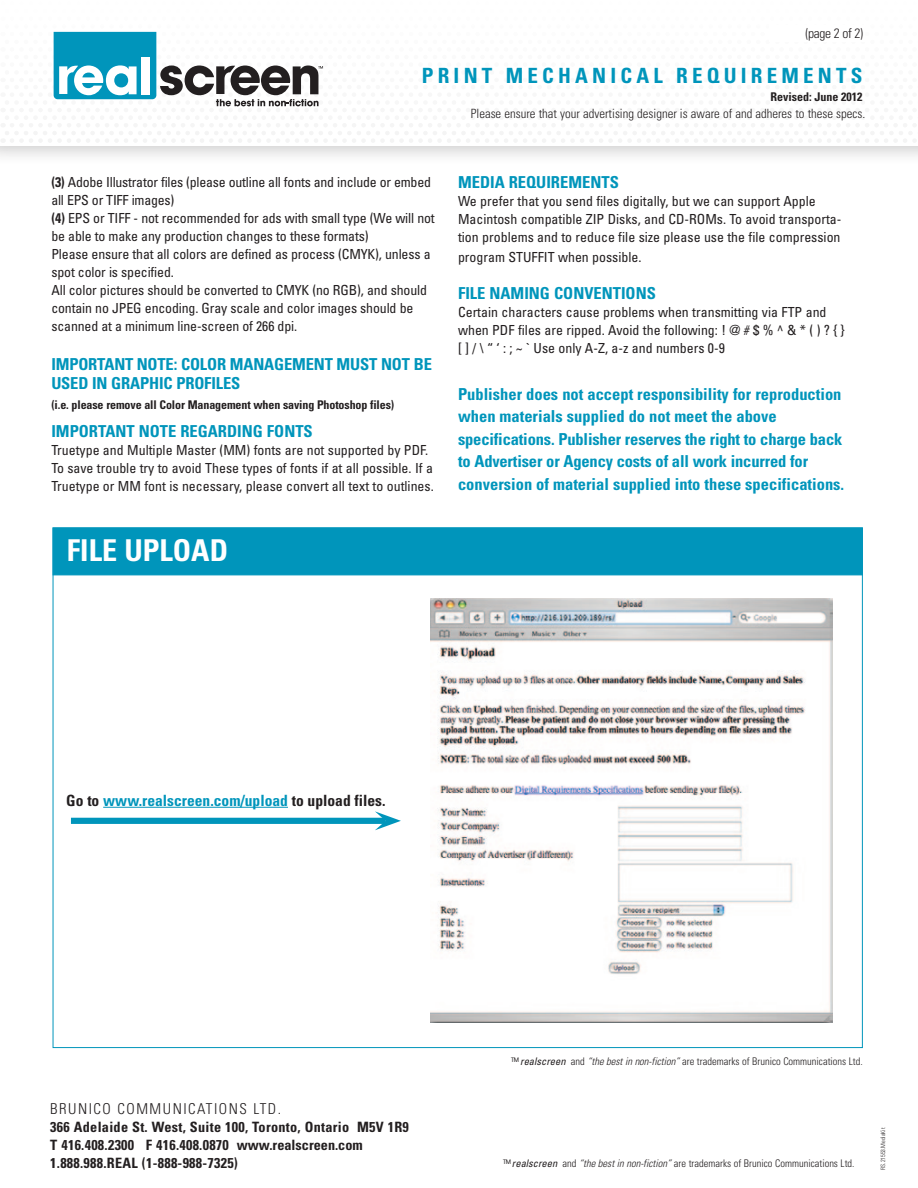
<style>
.page{position:relative;width:918px;height:1188px;background:#fff}
.page>*{position:absolute;margin:0;border:0;box-sizing:border-box;transform-origin:0 0}
.t1{font:700 condensed 30.15px "Univers";color:#fff}
.t2{font:700 condensed 21px "Univers";letter-spacing:.2em;color:#0095bb}
._2_rate_copy{font:700 condensed 16.5px/22.5px "Univers";color:#0095bb}
.t3{font:700 condensed 15.45px "Univers";color:#0095bb}
.t4{font:300 condensed 15px "Univers";letter-spacing:.1em;color:#231f20}
.t5{font:700 condensed 14.25px "Univers";letter-spacing:.02em;color:#231f20}
.t6{font:condensed 13.8px/18px "Univers";color:#231f20}
.t7{font:300 condensed 13.5px "Univers";letter-spacing:-.025em;color:#231f20}
.t8{font:300 condensed 12.75px "Univers";color:#231f20}
.t9{font:700 condensed 12px "Univers";letter-spacing:-.01em;color:#231f20}
.t10{font:300 condensed 10.5px "Univers";color:#231f20}
.t11{font:300 condensed 6px "Univers";color:#231f20}
.s1{font-weight:700}
.s2{color:#231f20}
.s3{font-weight:400;font-style:italic}
.s4{font-style:italic}
</style>
<div class="page">
<div style="left:53px;top:528px;width:810px;height:520px;background:#fff;border:1px solid #0095bb"></div>
<div style="left:53px;top:528px;width:810px;height:47px;background:#0095bb"></div>
<hr style="left:103px;top:807px;width:185px;height:1px;background:#0095bb">
<img style="left:431px;top:599px;width:401px;height:423px">
<div style="left:71px;top:818px;width:315px;height:6px;background:#0095bb"></div>
<svg style="left:375px;top:811px;width:26px;height:19px"></svg>
<div style="left:0;top:0;width:918px;height:165px;background:#231f20;opacity:.21"></div>
<svg style="left:0;top:0;width:918px;height:147px"></svg>
<div style="left:769px;top:26px;width:96px;height:16px;background:#fff"></div>
<p class="t7" style="left:806px;top:25px;width:59px">(page 2 of 2)</p>
<p class="t2" style="left:422px;top:63px;width:442px">PRINT MECHANICAL REQUIREMENTS</p>
<p class="t9" style="left:771px;top:89px;width:93px">Revised: June 2012</p>
<p class="t8" style="left:471px;top:106px;width:396px">Please ensure that your advertising designer is aware of and adheres to these specs.</p>
<p class="t6" style="left:51px;top:173px;width:381px"><span class="s1">(3)</span> Adobe Illustrator files (please outline all fonts and include or embed all EPS or TIFF images)</p>
<p class="t6" style="left:51px;top:209px;width:385px"><span class="s1">(4)</span> EPS or TIFF - not recommended for ads with small type (We will not be able to make any production changes to these formats)</p>
<p class="t6" style="left:51px;top:245px;width:381px">Please ensure that all colors are defined as process (CMYK), unless a spot color is specified.</p>
<p class="t6" style="left:51px;top:281px;width:377px">All color pictures should be converted to CMYK (no RGB), and should contain no JPEG encoding. Gray scale and color images should be scanned at a minimum line-screen of 266 dpi.</p>
<p class="_2_rate_copy" style="left:51px;top:354px;width:382px;line-height:19.5px">IMPORTANT NOTE: COLOR MANAGEMENT MUST NOT BE<br>USED IN GRAPHIC PROFILES</p>
<p class="t9" style="left:51px;top:397px;width:344px">(i.e. please remove all Color Management when saving Photoshop files)</p>
<p class="_2_rate_copy" style="left:51px;top:420px;width:263px">IMPORTANT NOTE REGARDING FONTS</p>
<p class="t6" style="left:51px;top:441px;width:384px">Truetype and Multiple Master (MM) fonts are not supported by PDF.<br>To save trouble try to avoid These types of fonts if at all possible. If a<br>Truetype or MM font is necessary, please convert all text to outlines.</p>
<p class="t1" style="left:67px;top:531px;width:163px">FILE UPLOAD</p>
<p class="_2_rate_copy" style="left:458px;top:171px;width:162px">MEDIA REQUIREMENTS</p>
<p class="t6" style="left:458px;top:192px;width:385px">We prefer that you send files digitally, but we can support Apple<br>Macintosh compatible ZIP Disks, and CD-ROMs. To avoid transporta&shy;tion problems and to reduce file size please use the file compression</p>
<p class="t6" style="left:458px;top:247px;width:185px">program STUFFIT when possible.</p>
<p class="_2_rate_copy" style="left:458px;top:282px;width:199px">FILE NAMING CONVENTIONS</p>
<p class="t6" style="left:458px;top:303px;width:388px">Certain characters cause problems when transmitting via FTP and when PDF files are ripped. Avoid the following: ! @ # $ % ^ &amp; * ( ) ? { } [ ] / \ “ ‘ : ; ~ ` Use only A-Z, a-z and numbers 0-9</p>
<p class="_2_rate_copy" style="left:458px;top:382px;width:385px">Publisher does not accept responsibility for reproduction when materials supplied do not meet the above</p>
<p class="_2_rate_copy" style="left:458px;top:427px;width:386px">specifications. Publisher reserves the right to charge back to Advertiser or Agency costs of all work incurred for</p>
<p class="_2_rate_copy" style="left:458px;top:472px;width:388px">conversion of material supplied into these specifications.</p>
<p class="t3" style="left:66px;top:791px;width:321px"><span class="s2">Go to</span> www.realscreen.com/upload <span class="s2">to upload files.</span></p>
<p class="t10" style="left:511px;top:1055px;width:353px">™<span class="s3">realscreen</span> and <span class="s4">“the best in non-fiction”</span> are trademarks of Brunico Communications Ltd.</p>
<p class="t4" style="left:50px;top:1099px;width:232px">BRUNICO COMMUNICATIONS LTD.</p>
<p class="t5" style="left:50px;top:1118px;width:360px">366 Adelaide St. West, Suite 100, Toronto, Ontario M5V 1R9</p>
<p class="t5" style="left:50px;top:1136px;width:314px">T 416.408.2300 F 416.408.0870 www.realscreen.com</p>
<p class="t5" style="left:50px;top:1154px;width:189px">1.888.988.REAL (1-888-988-7325)</p>
<p class="t10" style="left:503px;top:1157px;width:353px">™<span class="s3">realscreen</span> and <span class="s4">“the best in non-fiction”</span> are trademarks of Brunico Communications Ltd.</p>
<p class="t11" style="left:880px;top:1170px;width:43px;rotate:-90deg">RS.21553.MediaKit</p>
</div>
